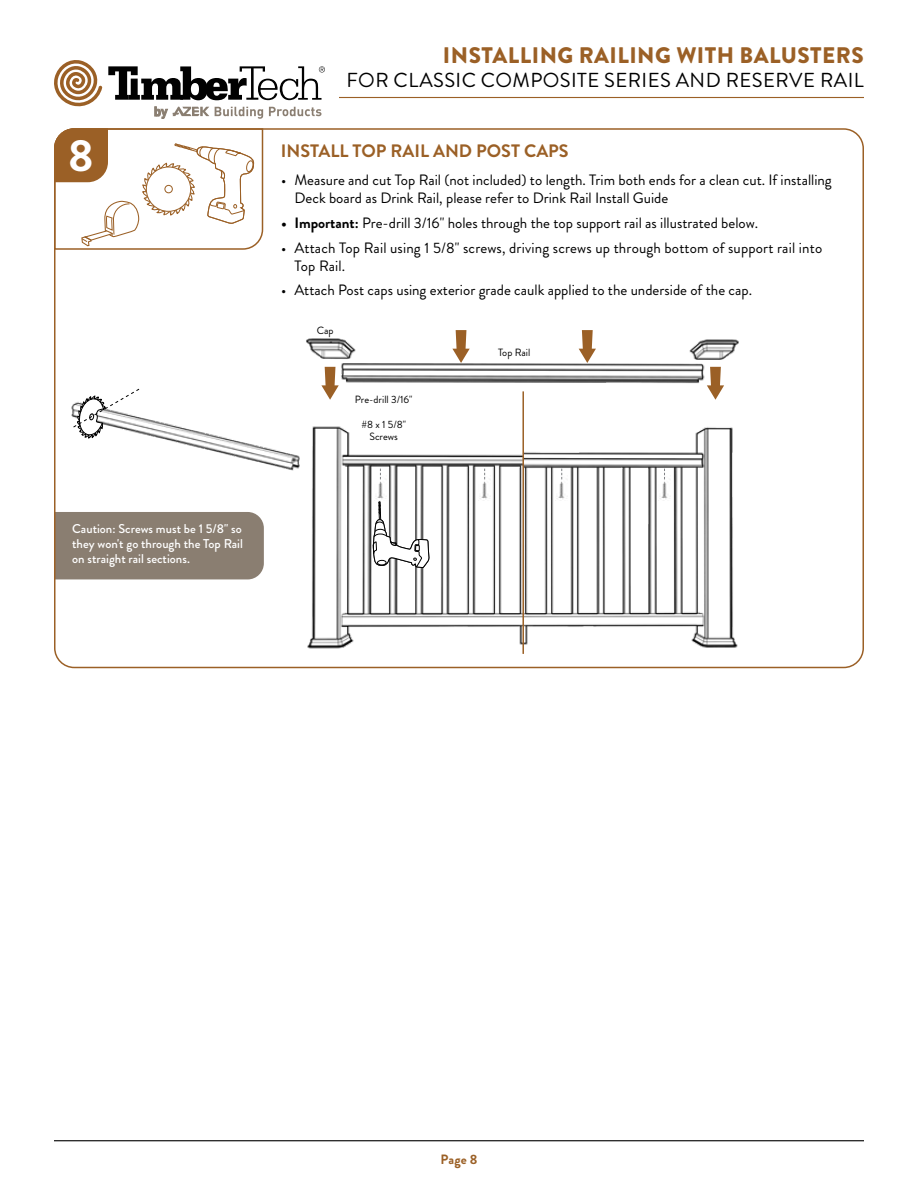
<style>
.page{position:relative;width:918px;height:1188px;background:#fff}
.page>*{position:absolute;margin:0;border:0;box-sizing:border-box;transform-origin:0 0}
.t1{font:700 45px "Brandon Grotesque";color:#fff}
.t2{font:900 22.5px "Brandon Grotesque";letter-spacing:.02em;color:#9b6026}
.t3{font:20.25px "Brandon Grotesque";letter-spacing:.02em;color:#000}
.t4{font:700 18px "Brandon Grotesque";color:#9b6026}
.t5{font:15px/18px "Brandon Grotesque";color:#000}
.t6{font:700 13.5px "Brandon Grotesque";color:#9b6026}
.t7{font:500 12.75px/15.3px "Brandon Grotesque";color:#fff;text-align:justify}
.t8{font:10.5px/12.6px "Brandon Grotesque";color:#000;text-align:center}
.s1{font-weight:700}
</style>
<div class="page">
<hr style="left:54px;top:1140px;width:810px;height:1px;background:#000">
<svg style="left:215px;top:107px;width:48px;height:12px"></svg>
<svg style="left:269px;top:107px;width:52px;height:9px"></svg>
<svg style="left:155px;top:107px;width:54px;height:12px"></svg>
<svg style="left:54px;top:60px;width:48px;height:47px"></svg>
<svg style="left:108px;top:66px;width:217px;height:34px"></svg>
<hr style="left:339px;top:97px;width:525px;height:1px;background:#9b6026">
<div style="left:57px;top:512px;width:207px;height:67px;background:#8a7e71"></div>
<img style="left:266px;top:426px;width:515px;height:243px">
<img style="left:306px;top:338px;width:433px;height:46px">
<svg style="left:372px;top:501px;width:57px;height:67px"></svg>
<hr style="left:522px;top:391px;width:2px;height:263px;background:#9b6026">
<svg style="left:579px;top:330px;width:17px;height:33px"></svg>
<svg style="left:707px;top:367px;width:17px;height:33px"></svg>
<svg style="left:321px;top:367px;width:18px;height:33px"></svg>
<svg style="left:452px;top:330px;width:18px;height:33px"></svg>
<img style="left:658px;top:471px;width:13px;height:30px">
<img style="left:478px;top:471px;width:13px;height:30px">
<img style="left:555px;top:471px;width:13px;height:30px">
<img style="left:374px;top:471px;width:13px;height:30px">
<svg style="left:54px;top:128px;width:210px;height:122px"></svg>
<img style="left:71px;top:404px;width:229px;height:68px">
<svg style="left:73px;top:388px;width:67px;height:52px"></svg>
<h2 class="t2" style="left:443px;top:39px;width:422px">INSTALLING RAILING WITH BALUSTERS</h2>
<h3 class="t3" style="left:346px;top:66px;width:519px">FOR CLASSIC COMPOSITE SERIES AND RESERVE RAIL</h3>
<h1 class="t1" style="left:68px;top:124px;width:27px">8</h1>
<p class="t4" style="left:281px;top:138px;width:289px">INSTALL TOP RAIL AND POST CAPS</p>
<p class="t5" style="left:295px;top:171px;width:539px;text-indent:-14px">• Measure and cut Top Rail (not included) to length. Trim both ends for a clean cut. If installing<br>Deck board as Drink Rail, please refer to Drink Rail Install Guide</p>
<p class="t5" style="left:281px;top:214px;width:479px"><span class="s1">• Important:</span> Pre-drill 3/16" holes through the top support rail as illustrated below.</p>
<p class="t5" style="left:295px;top:239px;width:529px;text-indent:-14px">• Attach Top Rail using 1 5/8" screws, driving screws up through bottom of support rail into<br>Top Rail.</p>
<p class="t5" style="left:281px;top:281px;width:473px">• Attach Post caps using exterior grade caulk applied to the underside of the cap.</p>
<p class="t8" style="left:317px;top:324px;width:18px">Cap</p>
<p class="t8" style="left:498px;top:347px;width:34px">Top Rail</p>
<p class="t8" style="left:355px;top:393px;width:59px">Pre-drill 3/16"</p>
<p class="t8" style="left:361px;top:418px;width:46px">#8 x 1 5/8"<br>Screws</p>
<p class="t7" style="left:72px;top:521px;width:172px">Caution: Screws must be 1 5/8" so they won't go through the Top Rail on straight rail sections.</p>
<p class="t6" style="left:441px;top:1150px;width:38px">Page 8</p>
</div>
